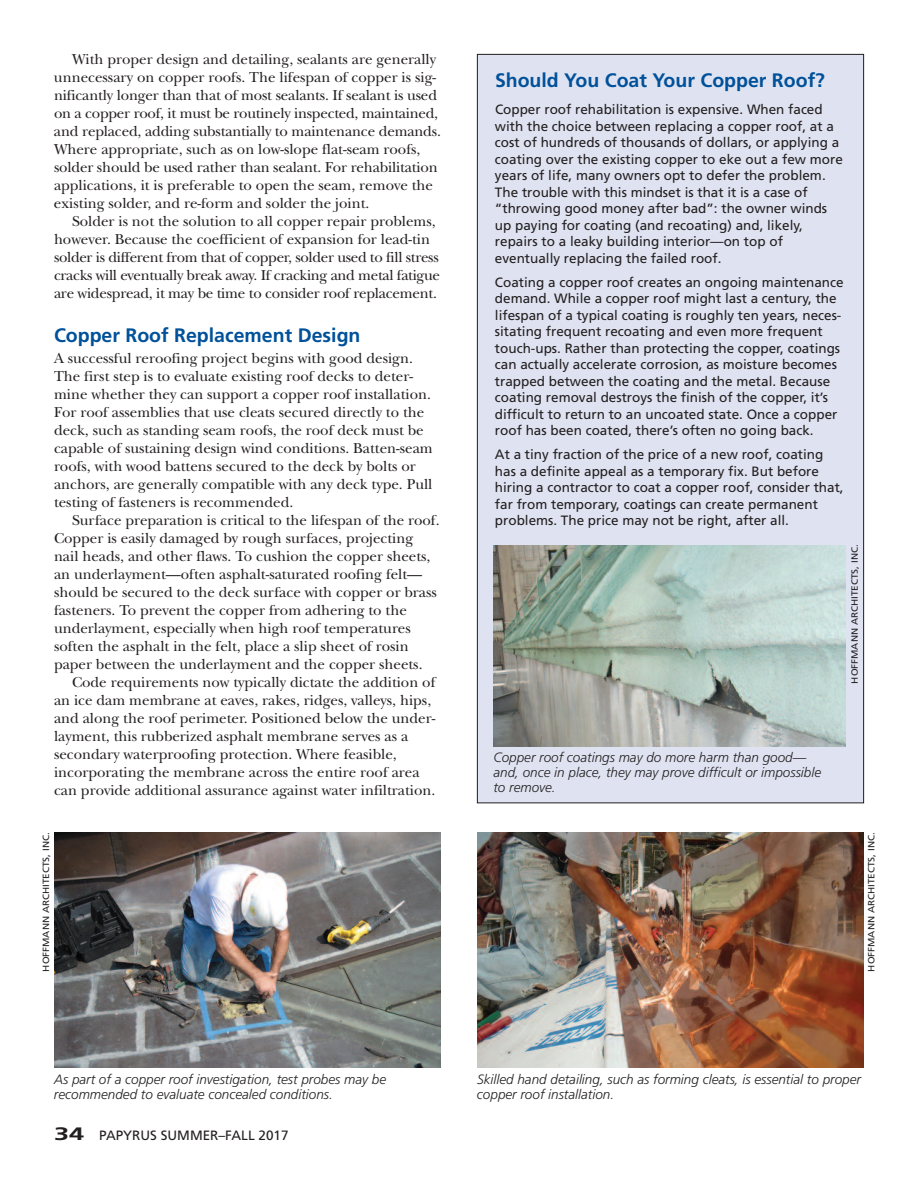
<style>
.page{position:relative;width:918px;height:1188px;background:#fff}
.page>*{position:absolute;margin:0;border:0;box-sizing:border-box;transform-origin:0 0}
.t1{font:700 19.5px "Frutiger";color:#01519a}
.t2{font:15px/18px "New Baskerville Std";color:#231f20}
.t3{font:13.5px/16.5px "Frutiger";color:#231f20}
.t4{font:italic 300 13.5px/15px "Frutiger";color:#231f20}
.t5{font:9px "Frutiger";color:#231f20;scale:1.1 1}
.s1{font-weight:700;font-size:18px}
</style>
<div class="page">
<div style="left:477px;top:54px;width:387px;height:749px;background:#dfe3f1"></div>
<img style="left:494px;top:545px;width:352px;height:201px">
<img style="left:54px;top:833px;width:387px;height:235px">
<img style="left:477px;top:832px;width:387px;height:236px">
<p class="t2" style="left:54px;top:52px;width:389px;text-indent:18px">With proper design and detailing, sealants are generally unnecessary on copper roofs. The lifespan of copper is sig&shy;nificantly longer than that of most sealants. If sealant is used on a copper roof, it must be routinely inspected, maintained, and replaced, adding substantially to maintenance demands.<br>Where appropriate, such as on low-slope flat-seam roofs, solder should be used rather than sealant. For rehabilitation applications, it is preferable to open the seam, remove the existing solder, and re-form and solder the joint.</p>
<p class="t2" style="left:54px;top:214px;width:387px;text-indent:18px">Solder is not the solution to all copper repair problems, however. Because the coefficient of expansion for lead-tin solder is different from that of copper, solder used to fill stress cracks will eventually break away. If cracking and metal fatigue are widespread, it may be time to consider roof replacement.</p>
<h1 class="t1" style="left:54px;top:327px;width:308px">Copper Roof Replacement Design</h1>
<p class="t2" style="left:54px;top:350px;width:380px">A successful reroofing project begins with good design.<br>The first step is to evaluate existing roof decks to deter&shy;mine whether they can support a copper roof installation.<br>For roof assemblies that use cleats secured directly to the deck, such as standing seam roofs, the roof deck must be capable of sustaining design wind conditions. Batten-seam roofs, with wood battens secured to the deck by bolts or anchors, are generally compatible with any deck type. Pull testing of fasteners is recommended.</p>
<p class="t2" style="left:54px;top:512px;width:387px;text-indent:18px">Surface preparation is critical to the lifespan of the roof.<br>Copper is easily damaged by rough surfaces, projecting nail heads, and other flaws. To cushion the copper sheets, an underlayment—often asphalt-saturated roofing felt— should be secured to the deck surface with copper or brass fasteners. To prevent the copper from adhering to the underlayment, especially when high roof temperatures soften the asphalt in the felt, place a slip sheet of rosin paper between the underlayment and the copper sheets.</p>
<p class="t2" style="left:54px;top:674px;width:383px;text-indent:18px">Code requirements now typically dictate the addition of an ice dam membrane at eaves, rakes, ridges, valleys, hips, and along the roof perimeter. Positioned below the under&shy;layment, this rubberized asphalt membrane serves as a secondary waterproofing protection. Where feasible, incorporating the membrane across the entire roof area can provide additional assurance against water infiltration.</p>
<p class="t5" style="left:42px;top:972px;width:128px;rotate:-90deg">HOFFMANN ARCHITECTS, INC.</p>
<h1 class="t1" style="left:495px;top:72px;width:332px">Should You Coat Your Copper Roof?</h1>
<p class="t3" style="left:495px;top:102px;width:349px">Copper roof rehabilitation is expensive. When faced with the choice between replacing a copper roof, at a cost of hundreds of thousands of dollars, or applying a coating over the existing copper to eke out a few more years of life, many owners opt to defer the problem.<br>The trouble with this mindset is that it is a case of “throwing good money after bad”: the owner winds up paying for coating (and recoating) and, likely, repairs to a leaky building interior—on top of eventually replacing the failed roof.</p>
<p class="t3" style="left:495px;top:275px;width:350px">Coating a copper roof creates an ongoing maintenance demand. While a copper roof might last a century, the lifespan of a typical coating is roughly ten years, neces&shy;sitating frequent recoating and even more frequent touch-ups. Rather than protecting the copper, coatings can actually accelerate corrosion, as moisture becomes trapped between the coating and the metal. Because coating removal destroys the finish of the copper, it’s difficult to return to an uncoated state. Once a copper roof has been coated, there’s often no going back.</p>
<p class="t3" style="left:495px;top:447px;width:350px">At a tiny fraction of the price of a new roof, coating has a definite appeal as a temporary fix. But before hiring a contractor to coat a copper roof, consider that, far from temporary, coatings can create permanent problems. The price may not be right, after all.</p>
<p class="t5" style="left:851px;top:684px;width:128px;rotate:-90deg">HOFFMANN ARCHITECTS, INC.</p>
<p class="t4" style="left:493px;top:751px;width:329px">Copper roof coatings may do more harm than good— and, once in place, they may prove difficult or impossible to remove.</p>
<p class="t5" style="left:868px;top:972px;width:128px;rotate:-90deg">HOFFMANN ARCHITECTS, INC.</p>
<p class="t4" style="left:54px;top:1073px;width:334px">As part of a copper roof investigation, test probes may be recommended to evaluate concealed conditions.</p>
<p class="t4" style="left:477px;top:1073px;width:385px">Skilled hand detailing, such as forming cleats, is essential to proper copper roof installation.</p>
<p class="t3" style="left:54px;top:1128px;width:236px"><span class="s1">34</span> PAPYRUS SUMMER–FALL 2017</p>
</div>
